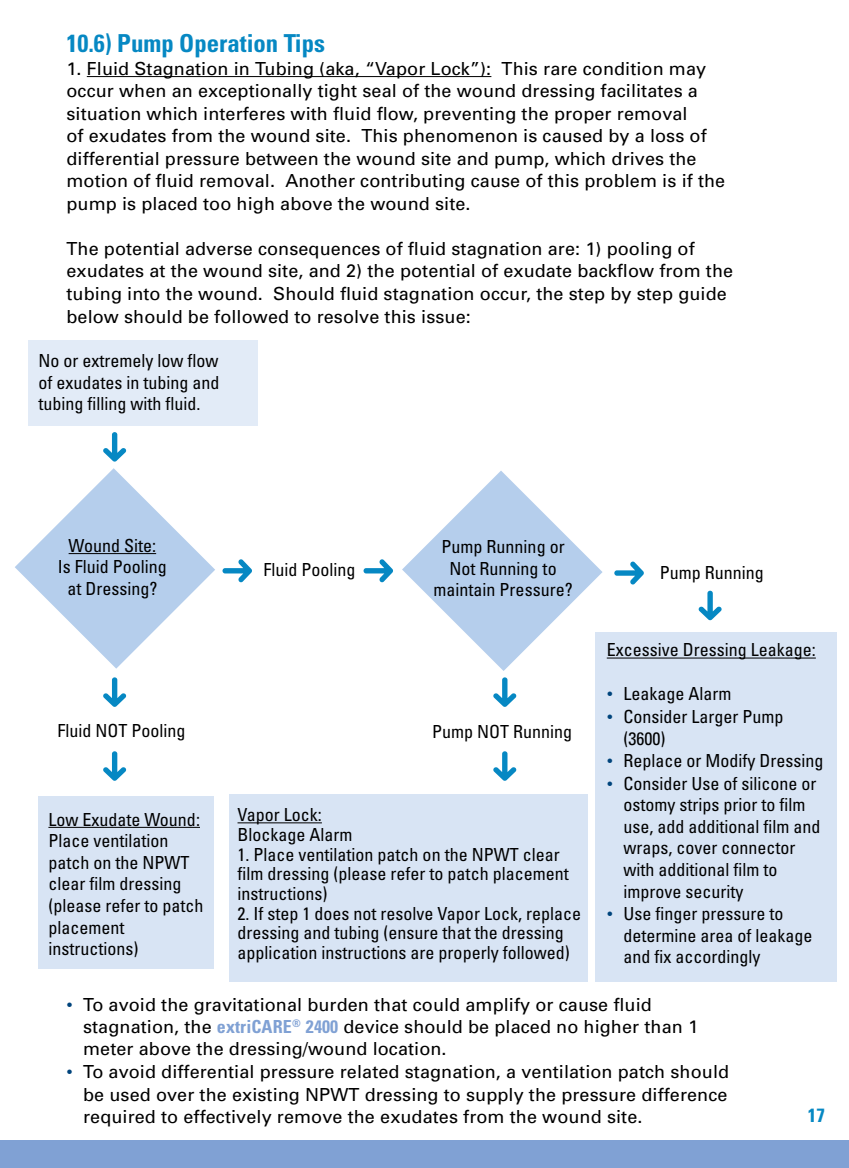
<style>
.page{position:relative;width:849px;height:1168px;background:#fff}
.page>*{position:absolute;margin:0;border:0;box-sizing:border-box;transform-origin:0 0}
.t1{font:700 condensed 24.75px "Univers";color:#0688c3}
.t2{font:700 condensed 19.12px "Univers";color:#0688c3}
.t3{font:18px/22.5px "Univers";letter-spacing:.005em;color:#000}
.t4{font:condensed 18px/21.6px "Univers";color:#000}
.s1{font-stretch:normal;color:#00447c}
.s2{color:#00447c}
.s3{font-weight:700;font-stretch:condensed;color:#80a1d4}
</style>
<div class="page">
<svg style="left:402px;top:471px;width:200px;height:200px"></svg>
<svg style="left:15px;top:468px;width:200px;height:200px"></svg>
<div style="left:28px;top:340px;width:229px;height:85px;background:#e2ebf7"></div>
<div style="left:38px;top:796px;width:175px;height:172px;background:#d8e4f4"></div>
<div style="left:229px;top:793px;width:358px;height:188px;background:#d8e4f4"></div>
<div style="left:595px;top:632px;width:241px;height:349px;background:#d8e4f4"></div>
<div style="left:0;top:1139px;width:848px;height:28px;background:#80a1d4"></div>
<hr style="left:87px;top:76px;width:404px;height:1px;background:#000">
<hr style="left:69px;top:553px;width:87px;height:1px;background:#000">
<hr style="left:48px;top:826px;width:152px;height:1px;background:#000">
<hr style="left:237px;top:822px;width:85px;height:1px;background:#000">
<hr style="left:606px;top:657px;width:209px;height:1px;background:#000">
<svg style="left:103px;top:432px;width:23px;height:29px"></svg>
<svg style="left:222px;top:559px;width:30px;height:23px"></svg>
<svg style="left:363px;top:559px;width:30px;height:23px"></svg>
<svg style="left:614px;top:561px;width:29px;height:23px"></svg>
<svg style="left:103px;top:677px;width:23px;height:29px"></svg>
<svg style="left:493px;top:677px;width:23px;height:29px"></svg>
<svg style="left:698px;top:590px;width:23px;height:30px"></svg>
<svg style="left:103px;top:751px;width:23px;height:29px"></svg>
<svg style="left:493px;top:751px;width:23px;height:29px"></svg>
<h1 class="t1" style="left:66px;top:28px;width:260px">10.6) Pump Operation Tips</h1>
<p class="t3" style="left:66px;top:57px;width:660px">1. Fluid Stagnation in Tubing (aka, “Vapor Lock”): This rare condition may occur when an exceptionally tight seal of the wound dressing facilitates a situation which interferes with fluid flow, preventing the proper removal<br>of exudates from the wound site. This phenomenon is caused by a loss of differential pressure between the wound site and pump, which drives the motion of fluid removal. Another contributing cause of this problem is if the pump is placed too high above the wound site.</p>
<p class="t3" style="left:66px;top:237px;width:668px">The potential adverse consequences of fluid stagnation are: 1) pooling of exudates at the wound site, and 2) the potential of exudate backflow from the tubing into the wound. Should fluid stagnation occur, the step by step guide below should be followed to resolve this issue:</p>
<p class="t4" style="left:38px;top:349px;width:182px;text-align:justify">No or extremely low flow of exudates in tubing and tubing filling with fluid.</p>
<p class="t4" style="left:58px;top:534px;width:110px;text-align:center">Wound Site:<br>Is Fluid Pooling at Dressing?</p>
<p class="t4" style="left:57px;top:719px;width:129px">Fluid NOT Pooling</p>
<p class="t4" style="left:263px;top:558px;width:93px">Fluid Pooling</p>
<p class="t4" style="left:433px;top:535px;width:140px;text-align:center">Pump Running or<br>Not Running to maintain Pressure?</p>
<p class="t4" style="left:432px;top:720px;width:142px">Pump NOT Running</p>
<p class="t4" style="left:48px;top:807px;width:156px">Low Exudate Wound:<br>Place ventilation patch on the NPWT clear film dressing (please refer to patch placement instructions)</p>
<p class="t4" style="left:237px;top:804px;width:116px;line-height:19.8px">Vapor Lock:<br>Blockage Alarm</p>
<p class="t4" style="left:237px;top:843px;width:332px;line-height:19.8px">1. Place ventilation patch on the NPWT clear film dressing (please refer to patch placement instructions)</p>
<p class="t4" style="left:237px;top:902px;width:345px;line-height:19.8px">2. If step 1 does not resolve Vapor Lock, replace dressing and tubing (ensure that the dressing application instructions are properly followed)</p>
<p class="t4" style="left:659px;top:561px;width:106px">Pump Running</p>
<p class="t4" style="left:606px;top:638px;width:210px">Excessive Dressing Leakage:</p>
<p class="t4" style="left:606px;top:682px;width:126px"><span class="s1">•</span> Leakage Alarm</p>
<p class="t4" style="left:623px;top:705px;width:161px;text-indent:-17px"><span class="s1">•</span> Consider Larger Pump (3600)</p>
<p class="t4" style="left:606px;top:749px;width:218px"><span class="s1">•</span> Replace or Modify Dressing</p>
<p class="t4" style="left:623px;top:771px;width:198px;text-indent:-17px"><span class="s1">•</span> Consider Use of silicone or ostomy strips prior to film use, add additional film and wraps, cover connector with additional film to improve security</p>
<p class="t4" style="left:623px;top:902px;width:190px;text-indent:-17px"><span class="s1">•</span> Use finger pressure to determine area of leakage and fix accordingly</p>
<p class="t3" style="left:83px;top:993px;width:616px;text-indent:-17px"><span class="s2">•</span> To avoid the gravitational burden that could amplify or cause fluid stagnation, the <span class="s3">extriCARE</span><sup>®</sup> <span class="s3">2400</span> device should be placed no higher than 1 meter above the dressing/wound location.</p>
<p class="t3" style="left:83px;top:1059px;width:647px;text-align:justify;text-indent:-17px"><span class="s2">•</span> To avoid differential pressure related stagnation, a ventilation patch should be used over the existing NPWT dressing to supply the pressure difference required to effectively remove the exudates from the wound site.</p>
<p class="t2" style="left:807px;top:1102px;width:18px">17</p>
</div>
